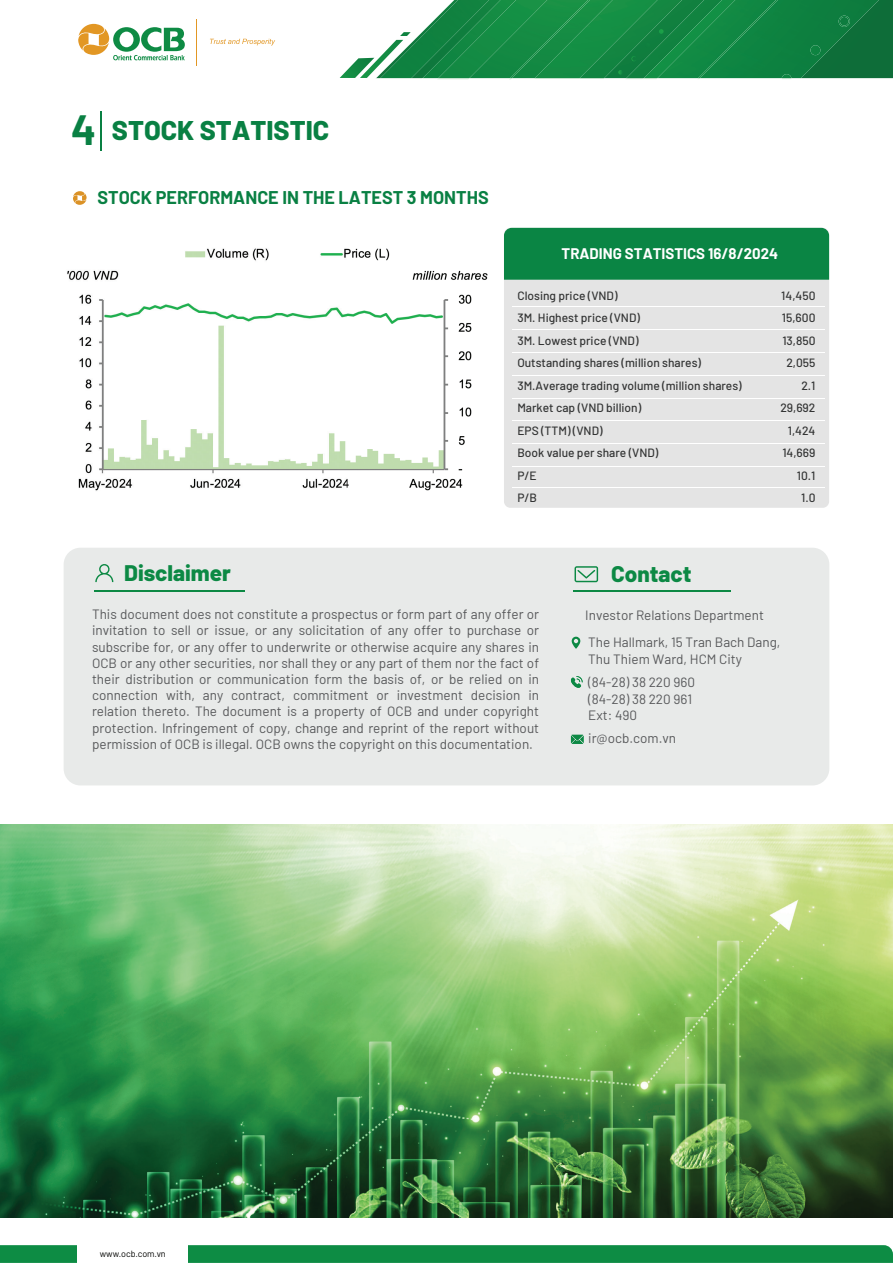
<style>
.page{position:relative;width:893px;height:1263px;background:#fff}
.page>*{position:absolute;margin:0;border:0;box-sizing:border-box;transform-origin:0 0}
.t1{font:800 27px "Barlow";color:#098043}
.t2{font:800 22.5px "Barlow";color:#0c8944}
.t3{font:700 18px "Barlow";color:#098043}
.t4{font:700 15px "Barlow";color:#fff}
.t5{font:13.5px/16.2px "Barlow";color:#58595b}
.t6{font:500 12px/22.5px "Barlow";color:#333434}
.t7{font:9px "Barlow";color:#040503}
.s1{font-weight:700;font-size:41.4px}
</style>
<div class="page">
<svg style="left:0;top:1245px;width:893px;height:18px"></svg>
<img style="left:778px;top:0;width:101px;height:78px">
<svg style="left:618px;top:78px;width:39px;height:1px"></svg>
<img style="left:682px;top:0;width:16px;height:78px">
<svg style="left:839px;top:16px;width:11px;height:11px"></svg>
<svg style="left:810px;top:45px;width:10px;height:10px"></svg>
<svg style="left:782px;top:74px;width:10px;height:5px"></svg>
<img style="left:698px;top:0;width:80px;height:78px">
<img style="left:612px;top:0;width:70px;height:78px">
<img style="left:590px;top:0;width:22px;height:78px">
<img style="left:470px;top:0;width:40px;height:78px">
<svg style="left:509px;top:78px;width:95px;height:2px"></svg>
<div style="left:510px;top:0;width:80px;height:78px;background:#158e44"></div>
<div style="left:77px;top:1236px;width:111px;height:27px;background:#fff"></div>
<svg style="left:78px;top:0;width:392px;height:80px"></svg>
<hr style="left:100px;top:111px;width:1px;height:40px;background:#098043">
<svg style="left:73px;top:191px;width:14px;height:14px"></svg>
<div style="left:504px;top:228px;width:325px;height:280px;background:#e4e4e4;border-radius:6px"></div>
<div style="left:504px;top:228px;width:325px;height:52px;background:#0a8544"></div>
<hr style="left:512px;top:306px;width:312px;height:1px;background:#fff">
<hr style="left:512px;top:330px;width:312px;height:1px;background:#fff">
<hr style="left:512px;top:353px;width:312px;height:1px;background:#fff">
<hr style="left:512px;top:376px;width:312px;height:1px;background:#fff">
<hr style="left:512px;top:399px;width:312px;height:1px;background:#fff">
<hr style="left:512px;top:420px;width:312px;height:1px;background:#fff">
<hr style="left:512px;top:443px;width:312px;height:1px;background:#fff">
<hr style="left:512px;top:466px;width:312px;height:1px;background:#fff">
<hr style="left:512px;top:488px;width:312px;height:1px;background:#fff">
<img style="left:0;top:824px;width:893px;height:393px">
<div style="left:64px;top:548px;width:765px;height:237px;background:#e8eae9;border-radius:17px"></div>
<hr style="left:94px;top:591px;width:151px;height:1px;background:#0c8944">
<svg style="left:95px;top:564px;width:18px;height:18px"></svg>
<hr style="left:573px;top:591px;width:158px;height:1px;background:#0c8944">
<svg style="left:575px;top:566px;width:23px;height:16px"></svg>
<svg style="left:571px;top:637px;width:9px;height:12px"></svg>
<svg style="left:571px;top:676px;width:12px;height:12px"></svg>
<svg style="left:571px;top:735px;width:13px;height:9px"></svg>
<img style="left:67px;top:248px;width:421px;height:243px">
<h1 class="t1" style="left:71px;top:110px;width:260px"><span class="s1">4</span> STOCK STATISTIC</h1>
<h3 class="t3" style="left:98px;top:185px;width:393px">STOCK PERFORMANCE IN THE LATEST 3 MONTHS</h3>
<p class="t4" style="left:562px;top:243px;width:218px">TRADING STATISTICS 16/8/2024</p>
<p class="t6" style="left:517px;top:283px;width:226px">Closing price (VND)<br>3M. Highest price (VND)<br>3M. Lowest price (VND)<br>Outstanding shares (million shares)<br>3M.Average trading volume (million shares)<br>Market cap (VND billion)<br>EPS (TTM) (VND)<br>Book value per share (VND)<br>P/E<br>P/B</p>
<p class="t6" style="left:780px;top:283px;width:37px;text-align:right">14,450<br>15,600<br>13,850<br>2,055<br>2.1<br>29,692<br>1,424<br>14,669<br>10.1<br>1.0</p>
<h2 class="t2" style="left:124px;top:556px;width:108px">Disclaimer</h2>
<h2 class="t2" style="left:611px;top:557px;width:82px">Contact</h2>
<p class="t5" style="left:585px;top:600px;width:197px;line-height:27.8px">Investor Relations Department<br>The Hallmark, 15 Tran Bach Dang,</p>
<p class="t5" style="left:588px;top:646px;width:155px;line-height:23.7px">Thu Thiem Ward, HCM City (84-28) 38 220 960</p>
<p class="t5" style="left:588px;top:689px;width:106px">(84-28) 38 220 961<br>Ext: 490</p>
<p class="t5" style="left:588px;top:729px;width:90px">ir@ocb.com.vn</p>
<p class="t5" style="left:92px;top:605px;width:449px;text-align:justify">This document does not constitute a prospectus or form part of any offer or invitation to sell or issue, or any solicitation of any offer to purchase or subscribe for, or any offer to underwrite or otherwise acquire any shares in OCB or any other securities, nor shall they or any part of them nor the fact of their distribution or communication form the basis of, or be relied on in connection with, any contract, commitment or investment decision in relation thereto. The document is a property of OCB and under copyright protection. Infringement of copy, change and reprint of the report without permission of OCB is illegal. OCB owns the copyright on this documentation.</p>
<p class="t7" style="left:100px;top:1247px;width:68px">www.ocb.com.vn</p>
</div>
